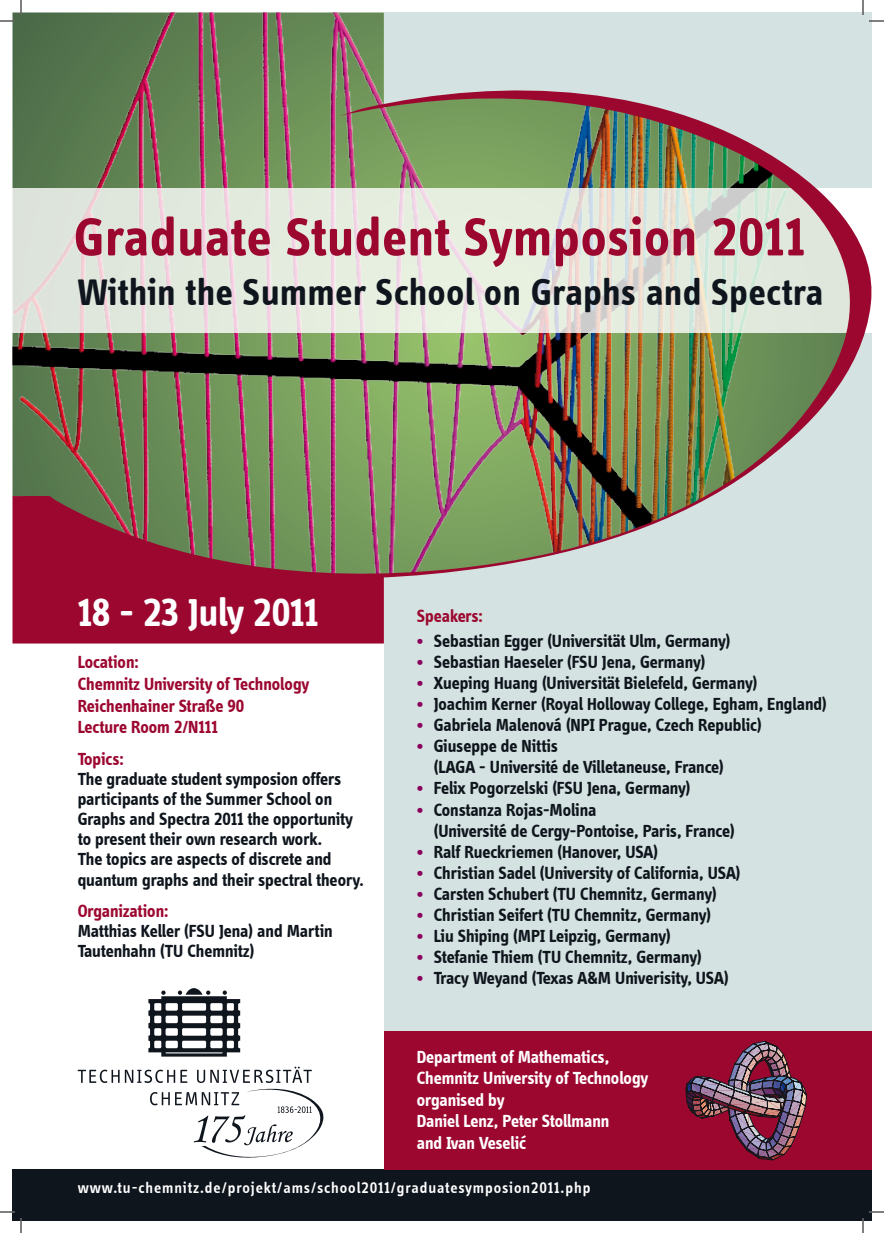
<style>
.page{position:relative;width:884px;height:1233px;background:#fff}
.page>*{position:absolute;margin:0;border:0;box-sizing:border-box;transform-origin:0 0}
.t1{font:700 55px "Info Disp";letter-spacing:.015em;color:#9c0730}
.t2{font:700 40px "Info Disp";letter-spacing:-.005em;color:#fff}
.t3{font:700 38px "Info Disp";letter-spacing:.02em;color:#0f151d}
.t4{font:700 18px/20.2px "Info Disp";letter-spacing:-.005em;color:#0f151d}
.t5{font:700 18px/21.6px "Info Disp";color:#9c0730}
.t6{font:700 18px/21.6px "Info Disp";letter-spacing:-.005em;color:#fff}
.t7{font:600 16px "Info Disp";letter-spacing:.06em;color:#fff}
.s1{color:#8b005d}
</style>
<div class="page">
<div style="left:384px;top:333px;width:487px;height:857px;background:#d4e3e1"></div>
<img style="left:12px;top:12px;width:845px;height:484px">
<div style="left:12px;top:496px;width:372px;height:147px;background:#9c0730"></div>
<div style="left:12px;top:1169px;width:859px;height:51px;background:#0f151d"></div>
<img style="left:21px;top:77px;width:850px;height:512px">
<svg style="left:148px;top:988px;width:92px;height:68px"></svg>
<svg style="left:78px;top:1066px;width:246px;height:92px"></svg>
<div style="left:384px;top:1031px;width:487px;height:138px;background:#9c0730"></div>
<img style="left:686px;top:1041px;width:121px;height:119px">
<svg style="left:521px;top:1135px;width:5px;height:3px"></svg>
<svg style="left:0;top:1211px;width:15px;height:1px"></svg>
<svg style="left:869px;top:1211px;width:15px;height:1px"></svg>
<svg style="left:0;top:0;width:22px;height:22px"></svg>
<svg style="left:20px;top:1218px;width:2px;height:15px"></svg>
<svg style="left:862px;top:0;width:22px;height:22px"></svg>
<svg style="left:862px;top:1218px;width:2px;height:15px"></svg>
<h1 class="t1" style="left:74px;top:205px;width:732px">Graduate Student Symposion 2011</h1>
<h3 class="t3" style="left:78px;top:271px;width:747px">Within the Summer School on Graphs and Spectra</h3>
<h2 class="t2" style="left:78px;top:589px;width:242px">18 - 23 July 2011</h2>
<p class="t5" style="left:78px;top:651px;width:233px">Location:<br>Chemnitz University of Technology<br>Reichenhainer Straße 90<br>Lecture Room 2/N111</p>
<p class="t5" style="left:78px;top:748px;width:48px">Topics:</p>
<p class="t4" style="left:78px;top:768px;width:288px">The graduate student symposion offers participants of the Summer School on Graphs and Spectra 2011 the opportunity to present their own research work.<br>The topics are aspects of discrete and quantum graphs and their spectral theory.</p>
<p class="t5" style="left:78px;top:900px;width:92px">Organization:</p>
<p class="t4" style="left:78px;top:920px;width:257px">Matthias Keller (FSU Jena) and Martin<br>Tautenhahn (TU Chemnitz)</p>
<p class="t5" style="left:417px;top:605px;width:68px">Speakers:</p>
<p class="t4" style="left:417px;top:631px;width:315px"><span class="s1">•</span> Sebastian Egger (Universität Ulm, Germany)</p>
<p class="t4" style="left:417px;top:652px;width:290px"><span class="s1">•</span> Sebastian Haeseler (FSU Jena, Germany)</p>
<p class="t4" style="left:417px;top:673px;width:342px"><span class="s1">•</span> Xueping Huang (Universität Bielefeld, Germany)</p>
<p class="t4" style="left:417px;top:694px;width:412px"><span class="s1">•</span> Joachim Kerner (Royal Holloway College, Egham, England)</p>
<p class="t4" style="left:417px;top:715px;width:346px"><span class="s1">•</span> Gabriela Malenová (NPI Prague, Czech Republic)</p>
<p class="t4" style="left:434px;top:736px;width:292px;line-height:21px;text-indent:-17px"><span class="s1">•</span> Giuseppe de Nittis<br>(LAGA - Université de Villetaneuse, France)</p>
<p class="t4" style="left:417px;top:778px;width:275px"><span class="s1">•</span> Felix Pogorzelski (FSU Jena, Germany)</p>
<p class="t4" style="left:434px;top:799px;width:302px;line-height:21px;text-indent:-17px"><span class="s1">•</span> Constanza Rojas-Molina<br>(Université de Cergy-Pontoise, Paris, France)</p>
<p class="t4" style="left:417px;top:841px;width:243px"><span class="s1">•</span> Ralf Rueckriemen (Hanover, USA)</p>
<p class="t4" style="left:417px;top:862px;width:325px"><span class="s1">•</span> Christian Sadel (University of California, USA)</p>
<p class="t4" style="left:417px;top:883px;width:301px"><span class="s1">•</span> Carsten Schubert (TU Chemnitz, Germany)</p>
<p class="t4" style="left:417px;top:904px;width:296px"><span class="s1">•</span> Christian Seifert (TU Chemnitz, Germany)</p>
<p class="t4" style="left:417px;top:925px;width:255px"><span class="s1">•</span> Liu Shiping (MPI Leipzig, Germany)</p>
<p class="t4" style="left:417px;top:946px;width:286px"><span class="s1">•</span> Stefanie Thiem (TU Chemnitz, Germany)</p>
<p class="t4" style="left:417px;top:968px;width:313px"><span class="s1">•</span> Tracy Weyand (Texas A&amp;M Univerisity, USA)</p>
<p class="t6" style="left:417px;top:1045px;width:233px">Department of Mathematics,<br>Chemnitz University of Technology organised by<br>Daniel Lenz, Peter Stollmann<br>and Ivan Veselic</p>
<p class="t7" style="left:78px;top:1178px;width:514px">www.tu-chemnitz.de/projekt/ams/school2011/graduatesymposion2011.php</p>
</div>
